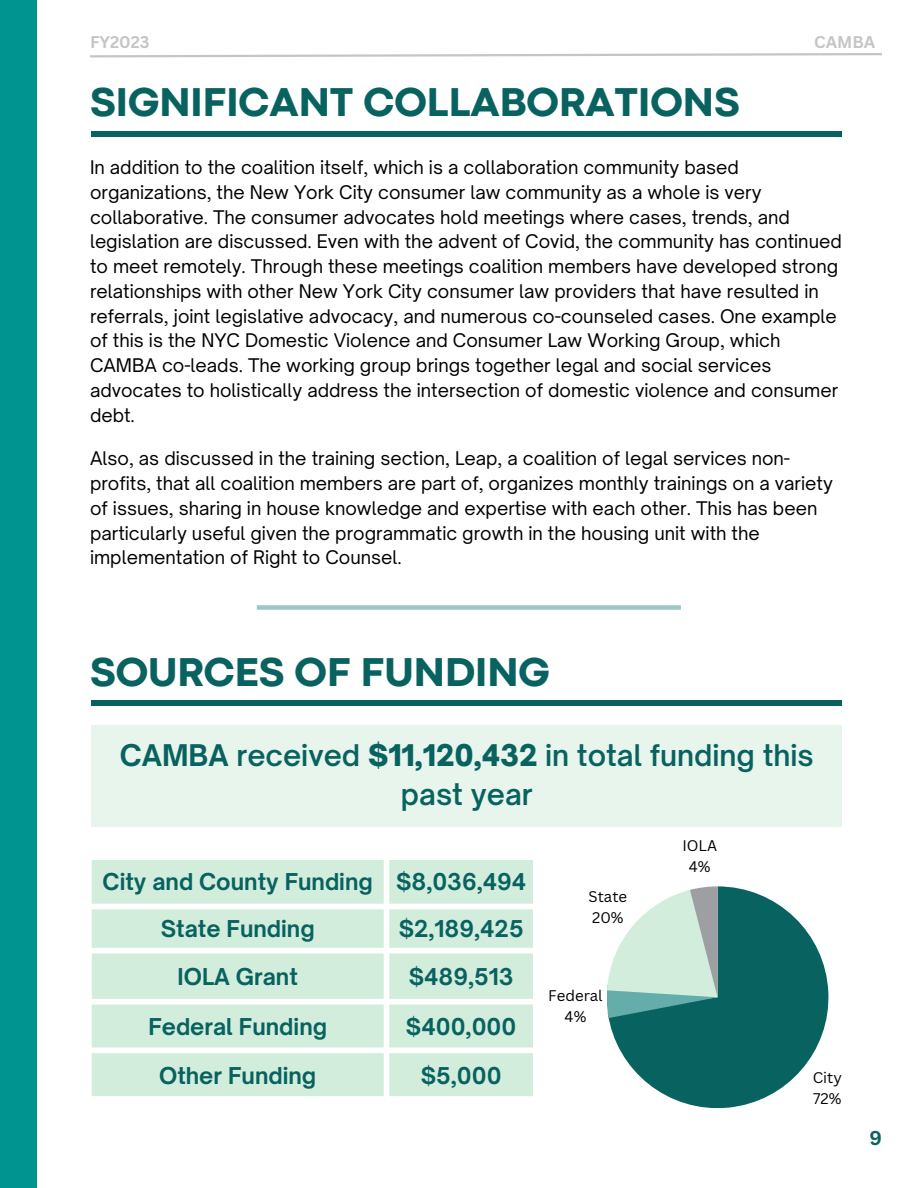
<style>
.page{position:relative;width:918px;height:1188px;background:#fff}
.page>*{position:absolute;margin:0;border:0;box-sizing:border-box;transform-origin:0 0}
.t1{font:800 42px "Codec Pro";color:#08625f}
.t2{font:600 28.65px/39.3px "Open Sauce One";color:#08625f;text-align:center}
.t3{font:700 22.2px "Open Sauce One";color:#08625f}
.t4{font:700 19.5px "Canva Sans";color:#08625f}
.t5{font:18px/24.8px "Open Sauce One";color:#000}
.t6{font:700 16.5px "Canva Sans";color:#c3c5c6}
.t7{font:15px "Canva Sans";color:#000}
.s1{font-weight:700}
.s2{font-weight:900}
</style>
<div class="page">
<div style="left:0;top:0;width:37px;height:1188px;background:#009490"></div>
<div style="left:92px;top:131px;width:750px;height:5px;background:#08625f"></div>
<svg style="left:90px;top:53px;width:792px;height:5px"></svg>
<div style="left:92px;top:701px;width:750px;height:5px;background:#08625f"></div>
<div style="left:92px;top:725px;width:750px;height:102px;background:#e7f5ec"></div>
<svg style="left:92px;top:860px;width:441px;height:236px;background:#d7eee0"></svg>
<svg style="left:608px;top:886px;width:220px;height:222px;fill:#08625f"></svg>
<svg style="left:607px;top:886px;width:111px;height:132px"></svg>
<div style="left:257px;top:605px;width:424px;height:5px;background:#9dc6c5"></div>
<p class="t6" style="left:90px;top:31px;width:61px">FY2023</p>
<p class="t6" style="left:814px;top:31px;width:63px">CAMBA</p>
<p class="t1" style="left:90px;top:87px;width:651px">SIGNIFICANT COLLABORATIONS</p>
<p class="t5" style="left:90px;top:155px;width:753px">In addition to the coalition itself, which is a collaboration community based organizations, the New York City consumer law community as a whole is very collaborative. The consumer advocates hold meetings where cases, trends, and legislation are discussed. Even with the advent of Covid, the community has continued to meet remotely. Through these meetings coalition members have developed strong relationships with other New York City consumer law providers that have resulted in referrals, joint legislative advocacy, and numerous co-counseled cases. One example of this is the NYC Domestic Violence and Consumer Law Working Group, which CAMBA co-leads. The working group brings together legal and social services advocates to holistically address the intersection of domestic violence and consumer debt.</p>
<p class="t5" style="left:90px;top:446px;width:744px">Also, as discussed in the training section, Leap, a coalition of legal services non&shy;profits, that all coalition members are part of, organizes monthly trainings on a variety of issues, sharing in house knowledge and expertise with each other. This has been particularly useful given the programmatic growth in the housing unit with the implementation of Right to Counsel.</p>
<p class="t1" style="left:90px;top:657px;width:461px">SOURCES OF FUNDING</p>
<p class="t2" style="left:120px;top:735px;width:696px"><span class="s1">CAMBA</span> received <span class="s2">$11,120,432</span> in total funding this past year</p>
<p class="t7" style="left:682px;top:835px;width:36px">IOLA</p>
<p class="t7" style="left:689px;top:856px;width:23px">4%</p>
<p class="t3" style="left:103px;top:868px;width:272px">City and County Funding</p>
<p class="t3" style="left:396px;top:868px;width:132px">$8,036,494</p>
<p class="t3" style="left:161px;top:915px;width:155px">State Funding</p>
<p class="t3" style="left:399px;top:915px;width:126px">$2,189,425</p>
<p class="t3" style="left:178px;top:963px;width:122px">IOLA Grant</p>
<p class="t3" style="left:409px;top:963px;width:106px">$489,513</p>
<p class="t3" style="left:148px;top:1013px;width:180px">Federal Funding</p>
<p class="t3" style="left:406px;top:1013px;width:112px">$400,000</p>
<p class="t3" style="left:159px;top:1061px;width:159px">Other Funding</p>
<p class="t3" style="left:421px;top:1061px;width:82px">$5,000</p>
<p class="t7" style="left:813px;top:1067px;width:31px">City</p>
<p class="t7" style="left:813px;top:1088px;width:30px">72%</p>
<p class="t7" style="left:589px;top:886px;width:40px">State</p>
<p class="t7" style="left:592px;top:907px;width:33px">20%</p>
<p class="t7" style="left:548px;top:985px;width:56px">Federal</p>
<p class="t7" style="left:565px;top:1006px;width:23px">4%</p>
<p class="t4" style="left:870px;top:1124px;width:14px">9</p>
</div>
